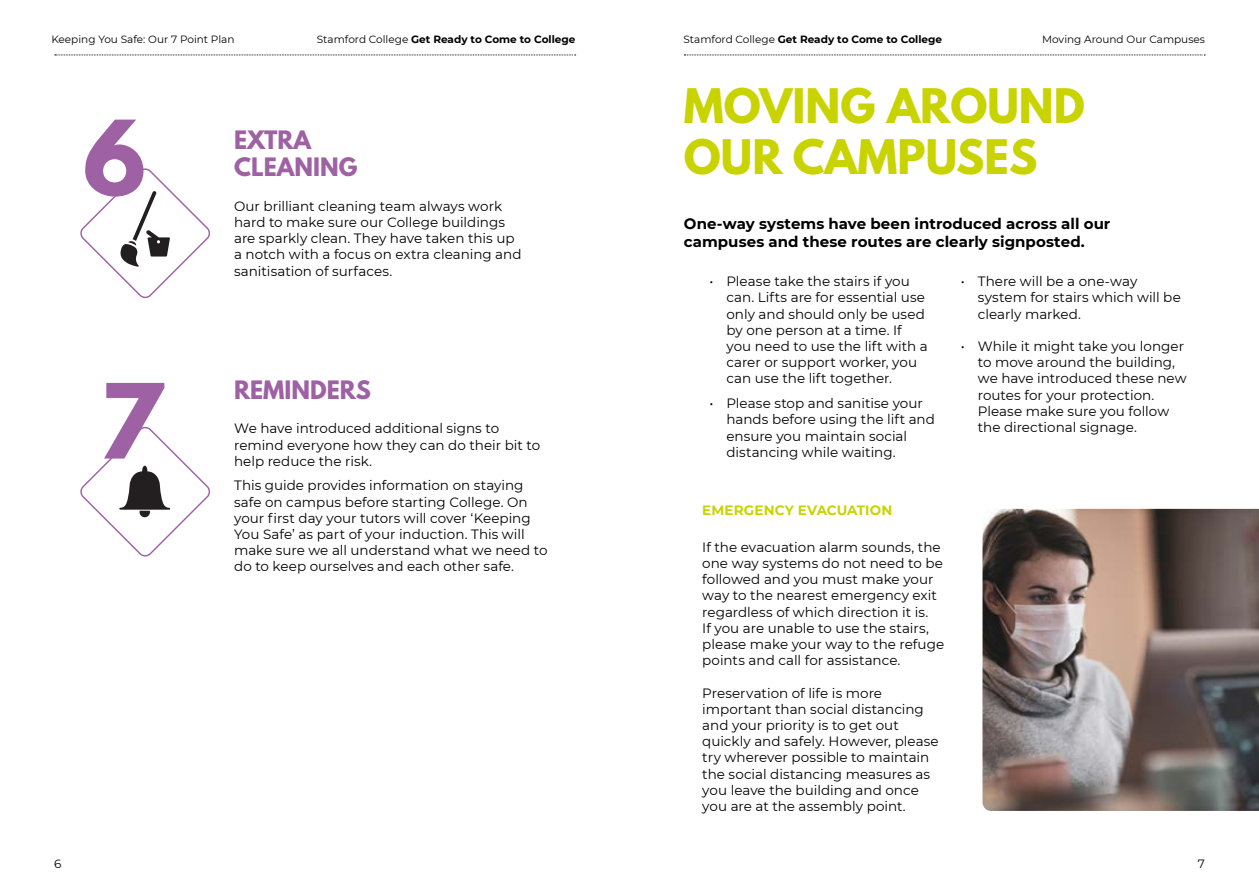
<style>
.page{position:relative;width:1259px;height:893px;background:#fff}
.page>*{position:absolute;margin:0;border:0;box-sizing:border-box;transform-origin:0 0}
.t1{font:700 91.65px "League Spartan";color:#9e61a4}
.t2{font:700 42.15px/50.7px "League Spartan";color:#c8d300}
.t3{font:700 22.5px/27px "League Spartan";color:#9e61a4}
.t4{font:700 15px/18px "Montserrat";color:#000}
.t5{font:13.5px/16.2px "Montserrat";color:#000}
.t6{font:700 13.5px "Montserrat";letter-spacing:.01em;color:#c8d300}
.t7{font:12px "Montserrat";color:#000}
.t8{font:700 10.5px "Montserrat";color:#000}
.t9{font:10.5px "Montserrat";color:#000}
.s1{font-weight:400}
</style>
<div class="page">
<svg style="left:80px;top:168px;width:130px;height:131px"></svg>
<svg style="left:80px;top:427px;width:130px;height:130px"></svg>
<img style="left:982px;top:509px;width:277px;height:302px">
<svg style="left:55px;top:55px;width:521px;height:1px"></svg>
<svg style="left:684px;top:55px;width:521px;height:1px"></svg>
<p class="t9" style="left:51px;top:32px;width:185px">Keeping You Safe: Our 7 Point Plan</p>
<p class="t9" style="left:1042px;top:32px;width:164px">Moving Around Our Campuses</p>
<p class="t8" style="left:317px;top:31px;width:260px"><span class="s1">Stamford College</span> Get Ready to Come to College</p>
<p class="t8" style="left:683px;top:31px;width:260px"><span class="s1">Stamford College</span> Get Ready to Come to College</p>
<h1 class="t1" style="left:83px;top:86px;width:65px">6</h1>
<h1 class="t1" style="left:99px;top:350px;width:65px">7</h1>
<h3 class="t3" style="left:234px;top:127px;width:125px">EXTRA<br>CLEANING</h3>
<p class="t5" style="left:234px;top:197px;width:289px">Our brilliant cleaning team always work hard to make sure our College buildings are sparkly clean. They have taken this up a notch with a focus on extra cleaning and sanitisation of surfaces.</p>
<h3 class="t3" style="left:234px;top:376px;width:138px">REMINDERS</h3>
<p class="t5" style="left:234px;top:420px;width:308px">We have introduced additional signs to remind everyone how they can do their bit to help reduce the risk.</p>
<p class="t5" style="left:234px;top:477px;width:315px">This guide provides information on staying safe on campus before starting College. On your first day your tutors will cover ‘Keeping You Safe’ as part of your induction. This will make sure we all understand what we need to do to keep ourselves and each other safe.</p>
<h2 class="t2" style="left:684px;top:80px;width:402px">MOVING AROUND<br>OUR CAMPUSES</h2>
<p class="t4" style="left:684px;top:214px;width:428px">One-way systems have been introduced across all our campuses and these routes are clearly signposted.</p>
<p class="t5" style="left:726px;top:273px;width:203px;text-indent:-17px">• Please take the stairs if you can. Lifts are for essential use only and should only be used by one person at a time. If you need to use the lift with a carer or support worker, you can use the lift together.</p>
<p class="t5" style="left:726px;top:395px;width:210px;text-indent:-17px">• Please stop and sanitise your hands before using the lift and ensure you maintain social distancing while waiting.</p>
<p class="t5" style="left:978px;top:273px;width:204px;text-indent:-17px">• There will be a one-way system for stairs which will be clearly marked.</p>
<p class="t5" style="left:978px;top:338px;width:210px;text-indent:-17px">• While it might take you longer to move around the building, we have introduced these new routes for your protection.<br>Please make sure you follow the directional signage.</p>
<p class="t6" style="left:702px;top:501px;width:191px">EMERGENCY EVACUATION</p>
<p class="t5" style="left:702px;top:538px;width:243px">If the evacuation alarm sounds, the one way systems do not need to be followed and you must make your way to the nearest emergency exit regardless of which direction it is.<br>If you are unable to use the stairs, please make your way to the refuge points and call for assistance.</p>
<p class="t5" style="left:702px;top:684px;width:238px">Preservation of life is more important than social distancing and your priority is to get out quickly and safely. However, please try wherever possible to maintain the social distancing measures as you leave the building and once you are at the assembly point.</p>
<p class="t7" style="left:54px;top:856px;width:9px">6</p>
<p class="t7" style="left:1198px;top:856px;width:9px">7</p>
</div>
